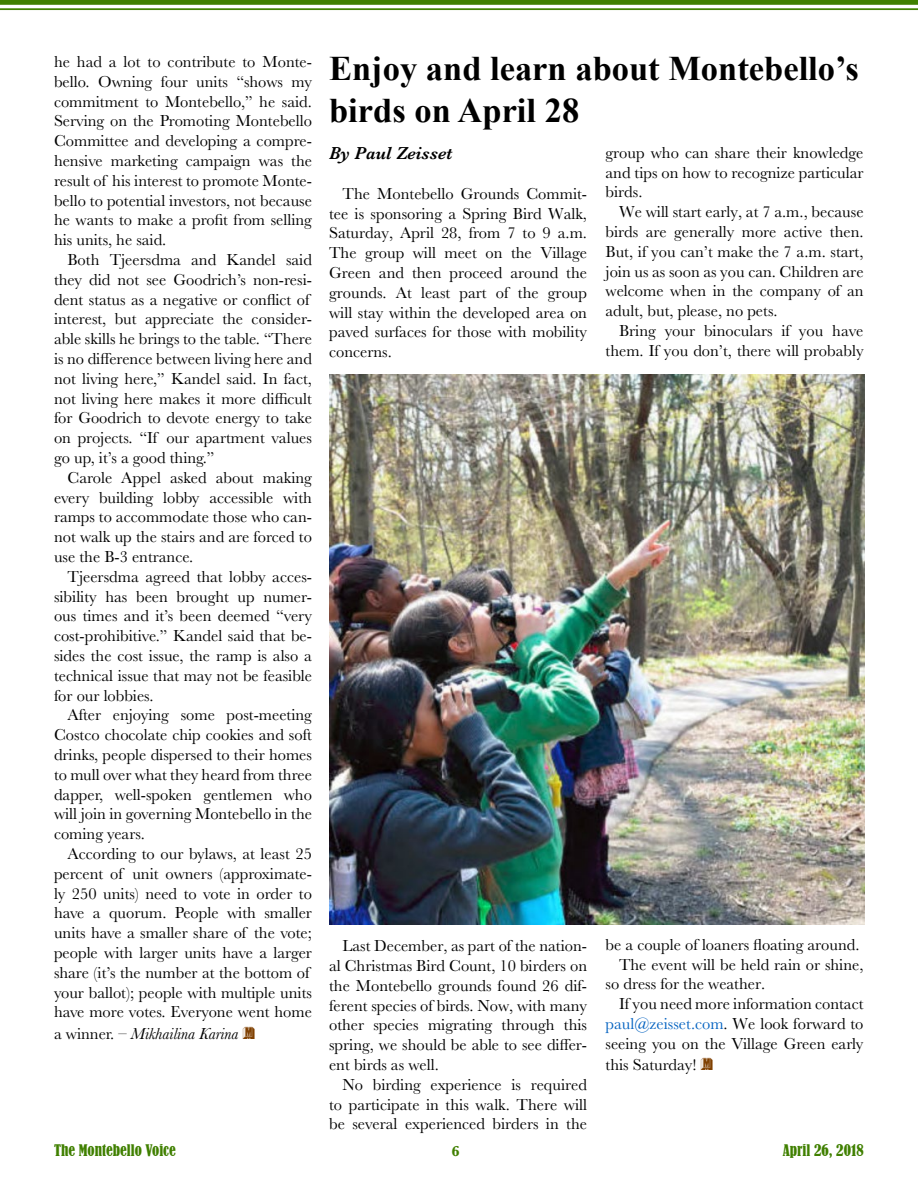
<style>
.page{position:relative;width:918px;height:1188px;background:#fff}
.page>*{position:absolute;margin:0;border:0;box-sizing:border-box;transform-origin:0 0}
.t1{font:700 34.5px/41.4px "Times New Roman";color:#000}
.t2{font:italic 600 18px "Baskerville";color:#000}
.t3{font:16.5px/19.8px "Baskerville";color:#000;text-align:justify}
.t4{font:16.5px "Baskerville";color:#0563c1}
.t5{font:italic 16.5px "Baskerville";color:#000}
.t6{font:condensed 15px "Bernard";color:#408000}
.t7{font:700 15px "Baskerville";color:#408000}
.s1{font-style:normal}
.s2{font-family:"Buxom D";font-style:normal;font-size:18px;color:#804000}
.s3{color:#000}
.s4{font-family:"Buxom D";font-size:18px;color:#804000}
</style>
<div class="page">
<div style="left:0;top:0;width:918px;height:5px;background:#408000"></div>
<hr style="left:0;top:8px;width:918px;height:2px;background:#408000">
<img style="left:329px;top:375px;width:536px;height:549px">
<p class="t3" style="left:54px;top:52px;width:260px">he had a lot to contribute to Monte&shy;bello. Owning four units “shows my commitment to Montebello,” he said.<br>Serving on the Promoting Montebello Committee and developing a compre&shy;hensive marketing campaign was the result of his interest to promote Monte&shy;bello to potential investors, not because he wants to make a profit from selling his units, he said.</p>
<p class="t3" style="left:54px;top:250px;width:260px;text-align:left;text-indent:13px">Both Tjeersdma and Kandel said they did not see Goodrich’s non-resi&shy;dent status as a negative or conflict of interest, but appreciate the consider&shy;able skills he brings to the table. “There is no difference between living here and not living here,” Kandel said. In fact, not living here makes it more difficult for Goodrich to devote energy to take on projects. “If our apartment values go up, it’s a good thing.”</p>
<p class="t3" style="left:54px;top:468px;width:260px;text-indent:13px">Carole Appel asked about making every building lobby accessible with ramps to accommodate those who can&shy;not walk up the stairs and are forced to use the B-3 entrance.</p>
<p class="t3" style="left:54px;top:567px;width:260px;text-indent:13px">Tjeersdma agreed that lobby acces&shy;sibility has been brought up numer&shy;ous times and it’s been deemed “very cost-prohibitive.” Kandel said that be&shy;sides the cost issue, the ramp is also a technical issue that may not be feasible for our lobbies.</p>
<p class="t3" style="left:54px;top:706px;width:260px;text-indent:13px">After enjoying some post-meeting Costco chocolate chip cookies and soft drinks, people dispersed to their homes to mull over what they heard from three dapper, well-spoken gentlemen who will join in governing Montebello in the coming years.</p>
<p class="t3" style="left:54px;top:844px;width:260px;text-align:left;text-indent:13px">According to our bylaws, at least 25 percent of unit owners (approximate&shy;ly 250 units) need to vote in order to have a quorum. People with smaller units have a smaller share of the vote; people with larger units have a larger share (it’s the number at the bottom of your ballot); people with multiple units have more votes. Everyone went home</p>
<p class="t5" style="left:54px;top:1023px;width:203px"><span class="s1">a winner. –</span> Mikhailina Karina <span class="s2">M</span></p>
<h1 class="t1" style="left:329px;top:47px;width:531px">Enjoy and learn about Montebello’s birds on April 28</h1>
<p class="t2" style="left:329px;top:141px;width:125px">By Paul Zeisset</p>
<p class="t3" style="left:329px;top:184px;width:260px;text-indent:13px">The Montebello Grounds Commit&shy;tee is sponsoring a Spring Bird Walk, Saturday, April 28, from 7 to 9 a.m.<br>The group will meet on the Village Green and then proceed around the grounds. At least part of the group will stay within the developed area on paved surfaces for those with mobility concerns.</p>
<p class="t3" style="left:606px;top:143px;width:260px">group who can share their knowledge and tips on how to recognize particular birds.</p>
<p class="t3" style="left:606px;top:202px;width:260px;text-indent:13px">We will start early, at 7 a.m., because birds are generally more active then.<br>But, if you can’t make the 7 a.m. start, join us as soon as you can. Children are welcome when in the company of an adult, but, please, no pets.</p>
<p class="t3" style="left:606px;top:321px;width:260px;text-align:right">Bring your binoculars if you have them. If you don’t, there will probably</p>
<p class="t3" style="left:329px;top:936px;width:260px;text-indent:13px">Last December, as part of the nation&shy;al Christmas Bird Count, 10 birders on the Montebello grounds found 26 dif&shy;ferent species of birds. Now, with many other species migrating through this spring, we should be able to see differ&shy;ent birds as well.</p>
<p class="t3" style="left:329px;top:1075px;width:260px;text-indent:13px">No birding experience is required to participate in this walk. There will be several experienced birders in the</p>
<p class="t3" style="left:606px;top:935px;width:256px">be a couple of loaners floating around.</p>
<p class="t3" style="left:619px;top:955px;width:246px">The event will be held rain or shine,</p>
<p class="t3" style="left:606px;top:974px;width:161px">so dress for the weather.</p>
<p class="t3" style="left:619px;top:994px;width:246px">If you need more information contact</p>
<p class="t4" style="left:606px;top:1013px;width:260px">paul@zeisset.com<span class="s3">. We look forward to</span></p>
<p class="t3" style="left:606px;top:1034px;width:259px">seeing you on the Village Green early</p>
<p class="t3" style="left:606px;top:1055px;width:109px">this Saturday! <span class="s4">M</span></p>
<p class="t6" style="left:54px;top:1141px;width:123px">The Montebello Voice</p>
<p class="t7" style="left:452px;top:1140px;width:10px">6</p>
<p class="t6" style="left:783px;top:1141px;width:83px">April 26, 2018</p>
</div>
